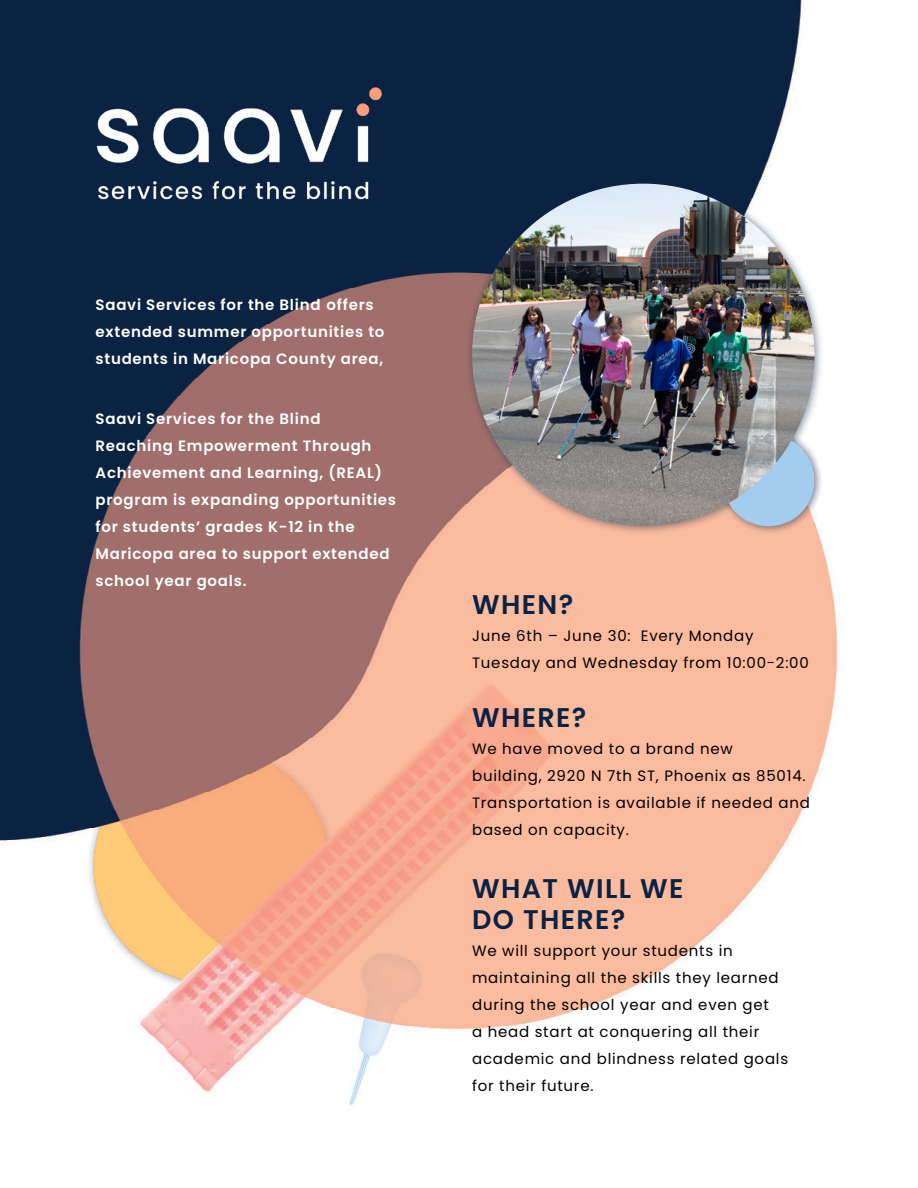
<style>
.page{position:relative;width:918px;height:1188px;background:#fff}
.page>*{position:absolute;margin:0;border:0;box-sizing:border-box;transform-origin:0 0}
.t1{font:600 27px/31.5px "Poppins";letter-spacing:.05em;color:#0a2342}
.t2{font:15px/27px "Poppins";letter-spacing:.05em;color:#000}
.t3{font:600 15px/27px "Poppins";letter-spacing:.05em;color:#fff}
</style>
<div class="page">
<img style="left:0;top:0;width:838px;height:1106px">
<img style="left:81px;top:62px;width:339px;height:196px">
<div style="left:464px;top:176px;width:360px;height:359px;background:#0a2342;opacity:.5"></div>
<div style="left:717px;top:428px;width:106px;height:106px;background:#0a2342;opacity:.25"></div>
<div style="left:723px;top:434px;width:91px;height:92px;background:#a4cded;border-radius:50%"></div>
<img style="left:472px;top:184px;width:342px;height:342px;border-radius:171px">
<p class="t3" style="left:96px;top:292px;width:290px">Saavi Services for the Blind offers extended summer opportunities to students in Maricopa County area,</p>
<p class="t3" style="left:96px;top:406px;width:302px">Saavi Services for the Blind<br>Reaching Empowerment Through<br>Achievement and Learning, (REAL) program is expanding opportunities for students’ grades K-12 in the<br>Maricopa area to support extended school year goals.</p>
<h2 class="t1" style="left:472px;top:589px;width:103px">WHEN?</h2>
<p class="t2" style="left:472px;top:623px;width:338px">June 6th – June 30: Every Monday<br>Tuesday and Wednesday from 10:00-2:00</p>
<h2 class="t1" style="left:472px;top:702px;width:116px">WHERE?</h2>
<p class="t2" style="left:472px;top:735px;width:339px">We have moved to a brand new<br>building, 2920 N 7th ST, Phoenix as 85014.<br>Transportation is available if needed and based on capacity.</p>
<h2 class="t1" style="left:472px;top:873px;width:213px">WHAT WILL WE<br>DO THERE?</h2>
<p class="t2" style="left:472px;top:938px;width:318px">We will support your students in maintaining all the skills they learned during the school year and even get<br>a head start at conquering all their academic and blindness related goals for their future.</p>
</div>
